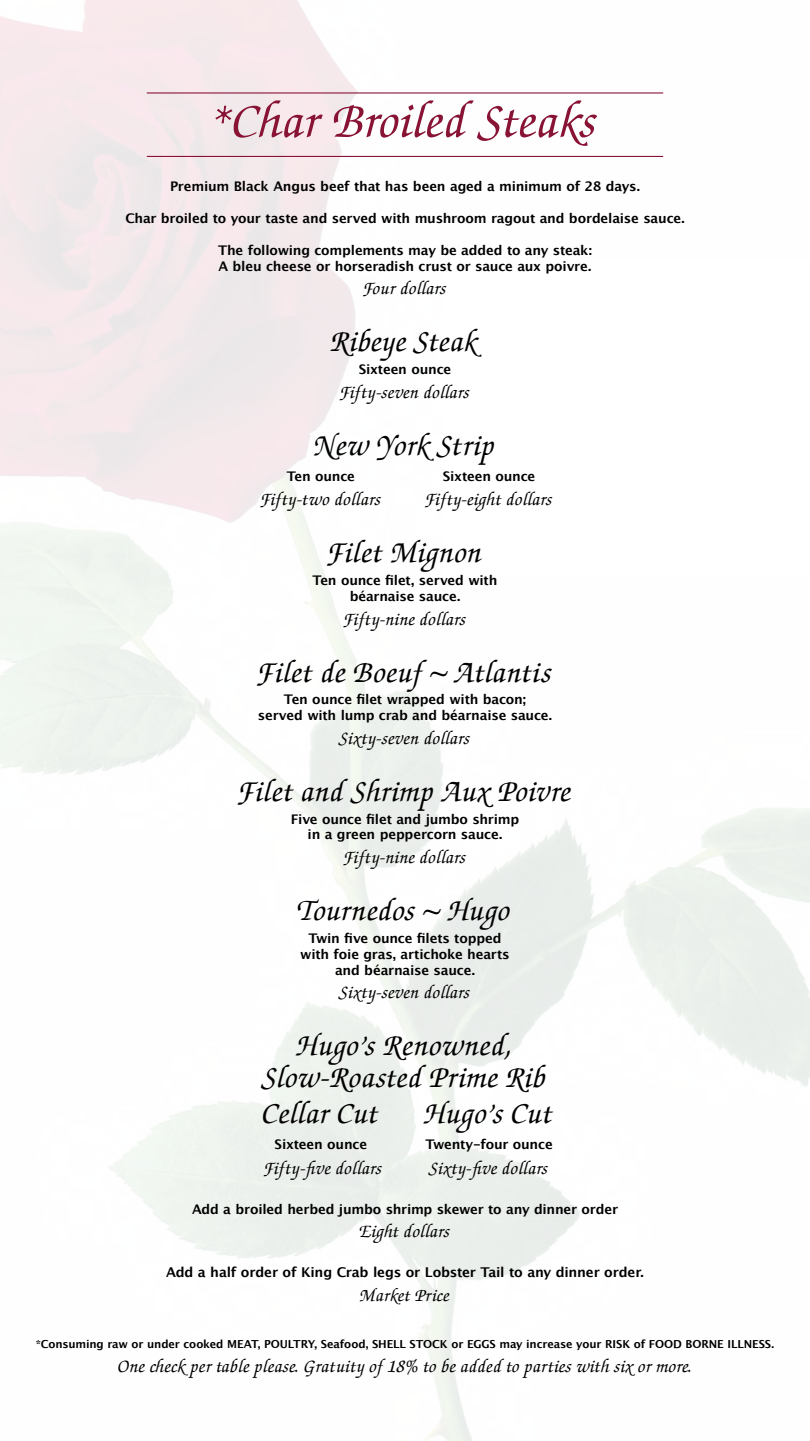
<style>
.page{position:relative;width:810px;height:1441px;background:#fff}
.page>*{position:absolute;margin:0;border:0;box-sizing:border-box;transform-origin:0 0}
.t1{font:italic 500 54.07px "Zapf Chancery S";letter-spacing:-.015em;color:#881335}
.t2{font:italic 500 33.08px/32px "Zapf Chancery S";letter-spacing:-.005em;color:#000;text-align:center}
.t3{font:italic 500 19.88px "Zapf Chancery S";color:#000}
.t4{font:italic 500 19.5px "Zapf Chancery S";color:#000}
.t5{font:700 13.5px "Lucida Grande";letter-spacing:-.015em;color:#000}
.t6{font:700 13.27px/15.9px "Lucida Grande";letter-spacing:-.015em;color:#000;text-align:center}
.t7{font:700 11.02px "Lucida Grande";letter-spacing:-.01em;color:#000}
</style>
<div class="page">
<hr style="left:147px;top:92px;width:516px;height:1px;background:#881335">
<hr style="left:147px;top:156px;width:516px;height:1px;background:#881335">
<h1 class="t1" style="left:212px;top:96px;width:388px">*Char Broiled Steaks</h1>
<p class="t6" style="left:170px;top:178px;width:471px">Premium Black Angus beef that has been aged a minimum of 28 days.</p>
<p class="t6" style="left:125px;top:210px;width:561px">Char broiled to your taste and served with mushroom ragout and bordelaise sauce.</p>
<p class="t6" style="left:218px;top:242px;width:375px;text-align:left">The following complements may be added to any steak:<br>A bleu cheese or horseradish crust or sauce aux poivre.</p>
<h3 class="t3" style="left:363px;top:279px;width:85px">Four dollars</h3>
<h2 class="t2" style="left:331px;top:327px;width:149px">Ribeye Steak</h2>
<p class="t6" style="left:359px;top:361px;width:94px">Sixteen ounce</p>
<h3 class="t3" style="left:340px;top:382px;width:132px">Fifty-seven dollars</h3>
<h2 class="t2" style="left:314px;top:431px;width:184px">New York Strip</h2>
<p class="t6" style="left:287px;top:467px;width:70px">Ten ounce</p>
<p class="t6" style="left:443px;top:467px;width:94px">Sixteen ounce</p>
<h3 class="t3" style="left:260px;top:490px;width:123px">Fifty-two dollars</h3>
<h3 class="t3" style="left:425px;top:490px;width:129px">Fifty-eight dollars</h3>
<h2 class="t2" style="left:327px;top:538px;width:157px">Filet Mignon</h2>
<p class="t6" style="left:313px;top:572px;width:186px">Ten ounce filet, served with béarnaise sauce.</p>
<h3 class="t3" style="left:344px;top:609px;width:124px">Fifty-nine dollars</h3>
<h2 class="t2" style="left:257px;top:658px;width:297px">Filet de Boeuf ~ Atlantis</h2>
<p class="t6" style="left:258px;top:691px;width:296px">Ten ounce filet wrapped with bacon;<br>served with lump crab and béarnaise sauce.</p>
<h3 class="t3" style="left:339px;top:728px;width:133px">Sixty-seven dollars</h3>
<h2 class="t2" style="left:238px;top:777px;width:336px">Filet and Shrimp Aux Poivre</h2>
<p class="t6" style="left:291px;top:810px;width:230px">Five ounce filet and jumbo shrimp in a green peppercorn sauce.</p>
<h3 class="t3" style="left:344px;top:848px;width:124px">Fifty-nine dollars</h3>
<h2 class="t2" style="left:299px;top:896px;width:214px">Tournedos ~ Hugo</h2>
<p class="t6" style="left:300px;top:929px;width:211px">Twin five ounce filets topped with foie gras, artichoke hearts and béarnaise sauce.</p>
<h3 class="t3" style="left:339px;top:983px;width:133px">Sixty-seven dollars</h3>
<h2 class="t2" style="left:263px;top:1031px;width:286px">Hugo’s Renowned,<br>Slow-Roasted Prime Rib</h2>
<h2 class="t2" style="left:262px;top:1099px;width:119px">Cellar Cut</h2>
<h2 class="t2" style="left:425px;top:1099px;width:131px">Hugo’s Cut</h2>
<p class="t6" style="left:275px;top:1135px;width:94px">Sixteen ounce</p>
<p class="t6" style="left:425px;top:1135px;width:129px">Twenty-four ounce</p>
<h3 class="t3" style="left:264px;top:1158px;width:120px">Fifty-five dollars</h3>
<h3 class="t3" style="left:430px;top:1158px;width:121px">Sixty-five dollars</h3>
<p class="t6" style="left:192px;top:1200px;width:428px">Add a broiled herbed jumbo shrimp skewer to any dinner order</p>
<h3 class="t3" style="left:359px;top:1221px;width:93px">Eight dollars</h3>
<p class="t5" style="left:166px;top:1261px;width:479px">Add a half order of King Crab legs or Lobster Tail to any dinner order.</p>
<h3 class="t4" style="left:360px;top:1285px;width:92px">Market Price</h3>
<p class="t7" style="left:36px;top:1334px;width:740px">*Consuming raw or under cooked MEAT, POULTRY, Seafood, SHELL STOCK or EGGS may increase your RISK of FOOD BORNE ILLNESS.</p>
<h3 class="t3" style="left:118px;top:1356px;width:576px">One check per table please. Gratuity of 18% to be added to parties with six or more.</h3>
</div>
